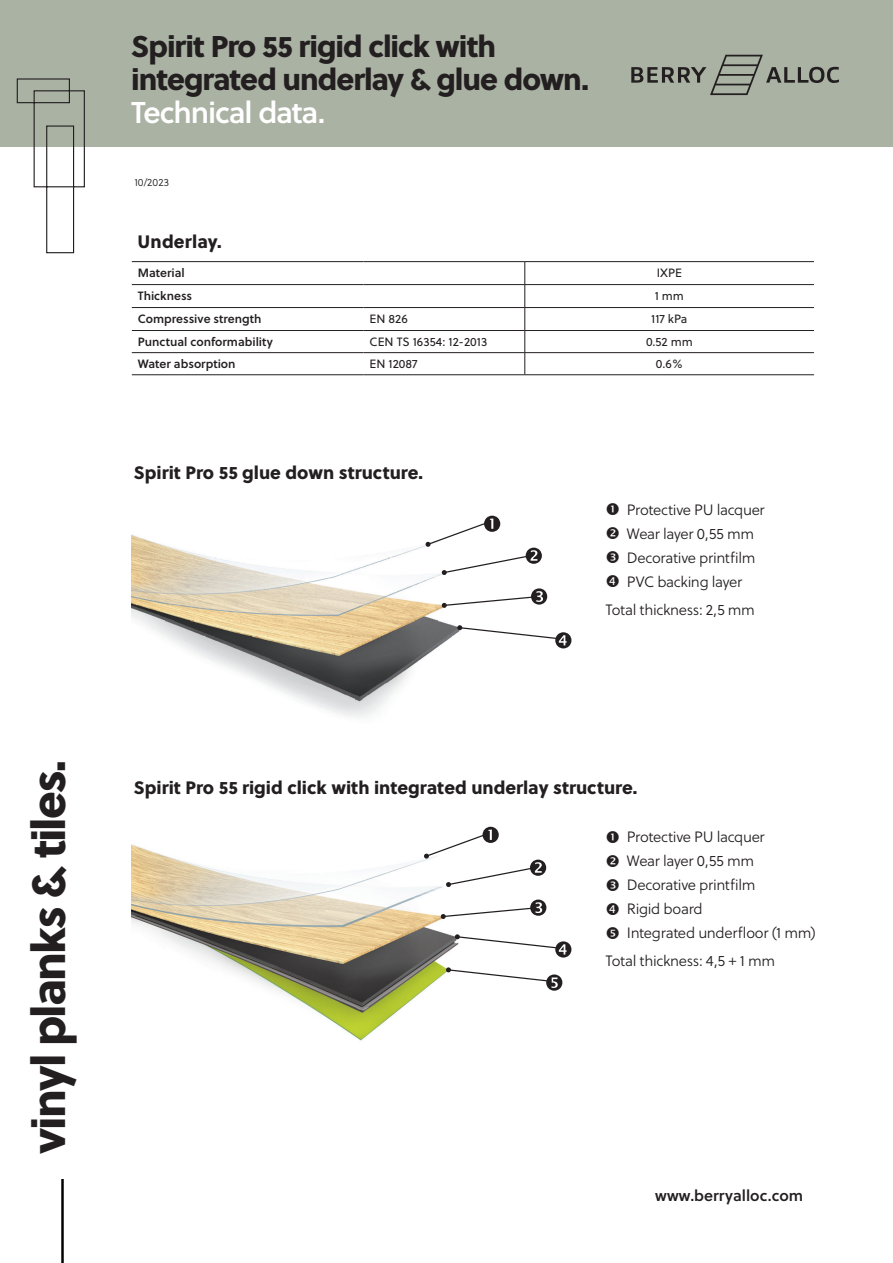
<style>
.page{position:relative;width:893px;height:1263px;background:#fff}
.page>*{position:absolute;margin:0;border:0;box-sizing:border-box;transform-origin:0 0}
.t1{font:46.5px "Soleil Xb";letter-spacing:-.04em;color:#231f20}
.t2{font:30px/33px "Soleil Xb";letter-spacing:-.03em;color:#231f20}
.t3{font:30px "Soleil Sb";letter-spacing:-.04em;color:#fff}
.t4{font:18px "Soleil Xb";color:#231f20}
.t5{font:15.6px "Soleil Sb";color:#231f20}
.t6{font:15px/24px "Soleil Lt";letter-spacing:-.02em;color:#231f20}
.t7{font:12px "Soleil Sb";color:#231f20}
.t8{font:12px "Soleil";color:#231f20}
.t9{font:10.5px "Soleil Lt";letter-spacing:.005em;color:#231f20}
</style>
<div class="page">
<div style="left:0;top:0;width:893px;height:147px;background:#aab2a4"></div>
<svg style="left:631px;top:55px;width:208px;height:40px"></svg>
<svg style="left:17px;top:78px;width:68px;height:175px"></svg>
<hr style="left:61px;top:1179px;width:3px;height:84px;background:#000001">
<img style="left:131px;top:534px;width:326px;height:184px">
<svg style="left:426px;top:516px;width:116px;height:59px"></svg>
<svg style="left:442px;top:588px;width:105px;height:20px"></svg>
<svg style="left:457px;top:625px;width:114px;height:23px"></svg>
<img style="left:131px;top:826px;width:359px;height:215px">
<svg style="left:424px;top:827px;width:122px;height:60px"></svg>
<svg style="left:441px;top:899px;width:105px;height:20px"></svg>
<svg style="left:455px;top:934px;width:116px;height:23px"></svg>
<svg style="left:446px;top:967px;width:116px;height:24px"></svg>
<hr style="left:132px;top:284px;width:232px;height:1px;background:#231f20">
<hr style="left:364px;top:284px;width:161px;height:1px;background:#231f20">
<hr style="left:132px;top:307px;width:232px;height:1px;background:#231f20">
<hr style="left:364px;top:307px;width:161px;height:1px;background:#231f20">
<hr style="left:132px;top:330px;width:232px;height:1px;background:#231f20">
<hr style="left:364px;top:330px;width:161px;height:1px;background:#231f20">
<hr style="left:132px;top:352px;width:232px;height:1px;background:#231f20">
<hr style="left:364px;top:352px;width:161px;height:1px;background:#231f20">
<svg style="left:525px;top:262px;width:289px;height:112px"></svg>
<hr style="left:132px;top:374px;width:232px;height:1px;background:#231f20">
<hr style="left:364px;top:374px;width:161px;height:1px;background:#231f20">
<hr style="left:525px;top:374px;width:289px;height:1px;background:#231f20">
<hr style="left:132px;top:261px;width:232px;height:1px;background:#231f20">
<hr style="left:364px;top:261px;width:161px;height:1px;background:#231f20">
<hr style="left:525px;top:261px;width:289px;height:1px;background:#231f20">
<h2 class="t2" style="left:131px;top:28px;width:459px">Spirit Pro 55 rigid click with integrated underlay &amp; glue down.</h2>
<h2 class="t3" style="left:131px;top:89px;width:196px">Technical data.</h2>
<p class="t9" style="left:134px;top:175px;width:36px">10/2023</p>
<p class="t4" style="left:138px;top:227px;width:86px">Underlay.</p>
<p class="t7" style="left:138px;top:263px;width:48px">Material</p>
<p class="t8" style="left:657px;top:264px;width:27px">IXPE</p>
<p class="t7" style="left:138px;top:286px;width:56px">Thickness</p>
<p class="t8" style="left:655px;top:287px;width:31px">1 mm</p>
<p class="t7" style="left:138px;top:309px;width:125px">Compressive strength</p>
<p class="t8" style="left:370px;top:310px;width:40px">EN 826</p>
<p class="t8" style="left:651px;top:310px;width:38px">117 kPa</p>
<p class="t7" style="left:138px;top:332px;width:137px">Punctual conformability</p>
<p class="t8" style="left:370px;top:332px;width:119px">CEN TS 16354: 12-2013</p>
<p class="t8" style="left:646px;top:332px;width:48px">0.52 mm</p>
<p class="t7" style="left:138px;top:354px;width:99px">Water absorption</p>
<p class="t8" style="left:370px;top:355px;width:50px">EN 12087</p>
<p class="t8" style="left:656px;top:355px;width:28px">0.6%</p>
<p class="t4" style="left:134px;top:458px;width:291px">Spirit Pro 55 glue down structure.</p>
<p class="t6" style="left:627px;top:497px;width:139px">Protective PU lacquer<br>Wear layer 0,55 mm<br>Decorative printfilm<br>PVC backing layer</p>
<p class="t6" style="left:606px;top:597px;width:151px">Total thickness: 2,5 mm</p>
<h1 class="t1" style="left:12px;top:1154px;width:395px;rotate:-90deg">vinyl planks &amp; tiles.</h1>
<p class="t4" style="left:134px;top:773px;width:505px">Spirit Pro 55 rigid click with integrated underlay structure.</p>
<p class="t6" style="left:627px;top:825px;width:190px">Protective PU lacquer<br>Wear layer 0,55 mm<br>Decorative printfilm<br>Rigid board<br>Integrated underfloor (1 mm)</p>
<p class="t6" style="left:606px;top:949px;width:171px">Total thickness: 4,5 + 1 mm</p>
<p class="t5" style="left:655px;top:1183px;width:150px">www.berryalloc.com</p>
</div>
